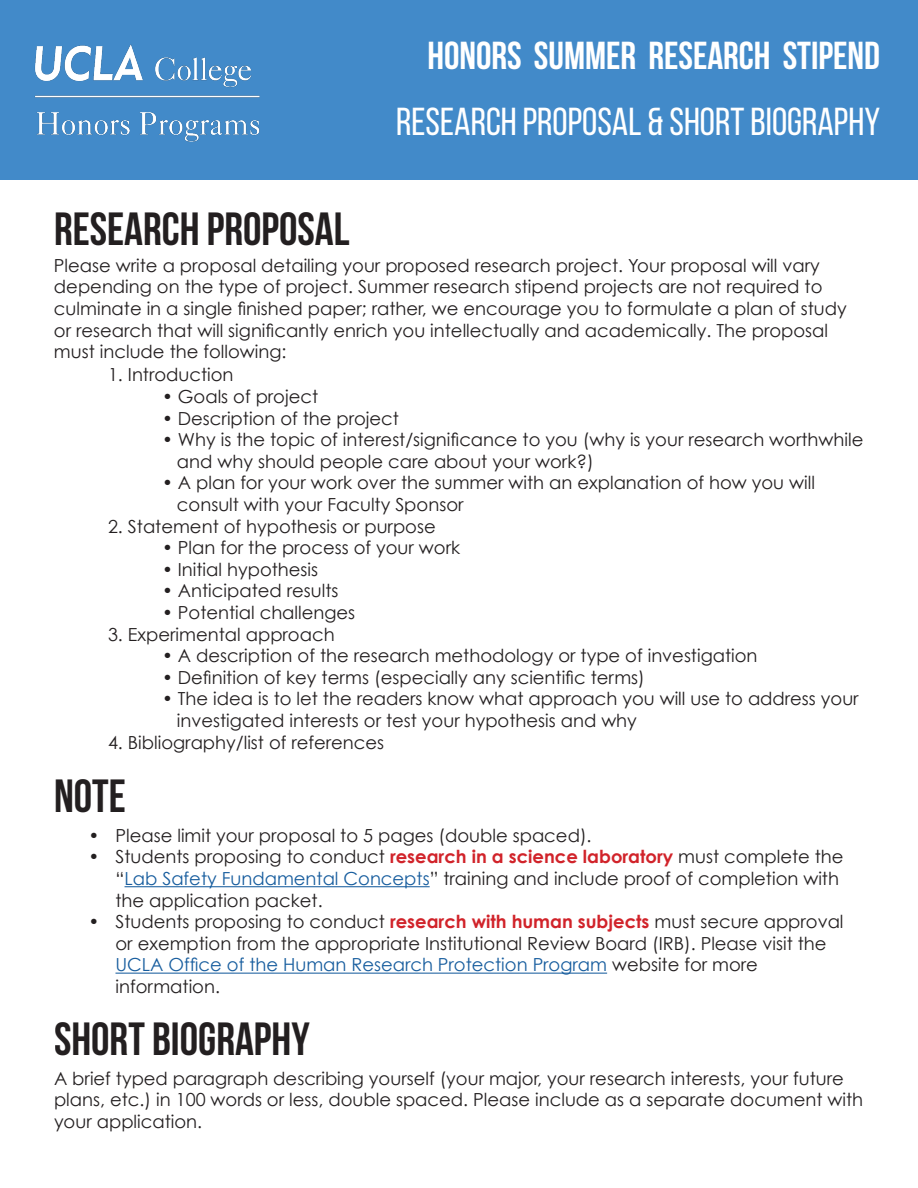
<style>
.page{position:relative;width:918px;height:1188px;background:#fff}
.page>*{position:absolute;margin:0;border:0;box-sizing:border-box;transform-origin:0 0}
.t1{font:700 46.5px "Bebas Neue";color:#231f20}
.t2{font:39px "Bebas Neue";color:#fff}
.t3{font:700 39px "Bebas Neue";color:#fff}
.t4{font:18px/21.6px "Century Gothic";color:#231f20}
.s1{font-weight:700;color:#d1232a}
.s2{color:#175d9e}
</style>
<div class="page">
<div style="left:0;top:0;width:918px;height:180px;background:#428ac9"></div>
<hr style="left:125px;top:886px;width:305px;height:1px;background:#175d9e">
<hr style="left:116px;top:973px;width:491px;height:1px;background:#175d9e">
<img style="left:34px;top:44px;width:226px;height:98px">
<p class="t3" style="left:427px;top:34px;width:454px">HONORS SUMMER RESEARCH STIPEND</p>
<p class="t1" style="left:54px;top:203px;width:297px">RESEARCH PROPOSAL</p>
<p class="t2" style="left:396px;top:101px;width:485px">RESEARCH PROPOSAL &amp; SHORT BIOGRAPHY</p>
<p class="t4" style="left:54px;top:254px;width:794px">Please write a proposal detailing your proposed research project. Your proposal will vary depending on the type of project. Summer research stipend projects are not required to culminate in a single finished paper; rather, we encourage you to formulate a plan of study or research that will significantly enrich you intellectually and academically. The proposal must include the following:</p>
<p class="t4" style="left:108px;top:364px;width:127px">1. Introduction</p>
<p class="t4" style="left:162px;top:385px;width:158px">• Goals of project</p>
<p class="t4" style="left:162px;top:407px;width:239px">• Description of the project</p>
<p class="t4" style="left:177px;top:429px;width:688px;text-indent:-15px">• Why is the topic of interest/significance to you (why is your research worthwhile and why should people care about your work?)</p>
<p class="t4" style="left:177px;top:472px;width:640px;text-indent:-15px">• A plan for your work over the summer with an explanation of how you will consult with your Faculty Sponsor</p>
<p class="t4" style="left:108px;top:515px;width:329px">2. Statement of hypothesis or purpose</p>
<p class="t4" style="left:162px;top:537px;width:300px">• Plan for the process of your work</p>
<p class="t4" style="left:162px;top:558px;width:158px">• Initial hypothesis</p>
<p class="t4" style="left:162px;top:580px;width:178px">• Anticipated results</p>
<p class="t4" style="left:162px;top:601px;width:195px">• Potential challenges</p>
<p class="t4" style="left:108px;top:623px;width:228px">3. Experimental approach</p>
<p class="t4" style="left:162px;top:645px;width:597px">• A description of the research methodology or type of investigation</p>
<p class="t4" style="left:162px;top:666px;width:484px">• Definition of key terms (especially any scientific terms)</p>
<p class="t4" style="left:177px;top:688px;width:683px;text-indent:-15px">• The idea is to let the readers know what approach you will use to address your investigated interests or test your hypothesis and why</p>
<p class="t4" style="left:108px;top:731px;width:278px">4. Bibliography/list of references</p>
<h1 class="t1" style="left:54px;top:771px;width:73px">NOTE</h1>
<p class="t4" style="left:88px;top:824px;width:505px">• Please limit your proposal to 5 pages (double spaced).</p>
<p class="t4" style="left:116px;top:846px;width:730px;text-indent:-27px">• Students proposing to conduct <span class="s1">research in a science laboratory</span> must complete the “<span class="s2">Lab Safety Fundamental Concepts</span>” training and include proof of completion with the application packet.</p>
<p class="t4" style="left:115px;top:911px;width:730px;text-indent:-27px">• Students proposing to conduct <span class="s1">research with human subjects</span> must secure approval or exemption from the appropriate Institutional Review Board (IRB). Please visit the <span class="s2">UCLA Office of the Human Research Protection Program</span> website for more information.</p>
<h1 class="t1" style="left:54px;top:1014px;width:257px">SHORT BIOGRAPHY</h1>
<p class="t4" style="left:54px;top:1067px;width:811px">A brief typed paragraph describing yourself (your major, your research interests, your future plans, etc.) in 100 words or less, double spaced. Please include as a separate document with your application.</p>
</div>
